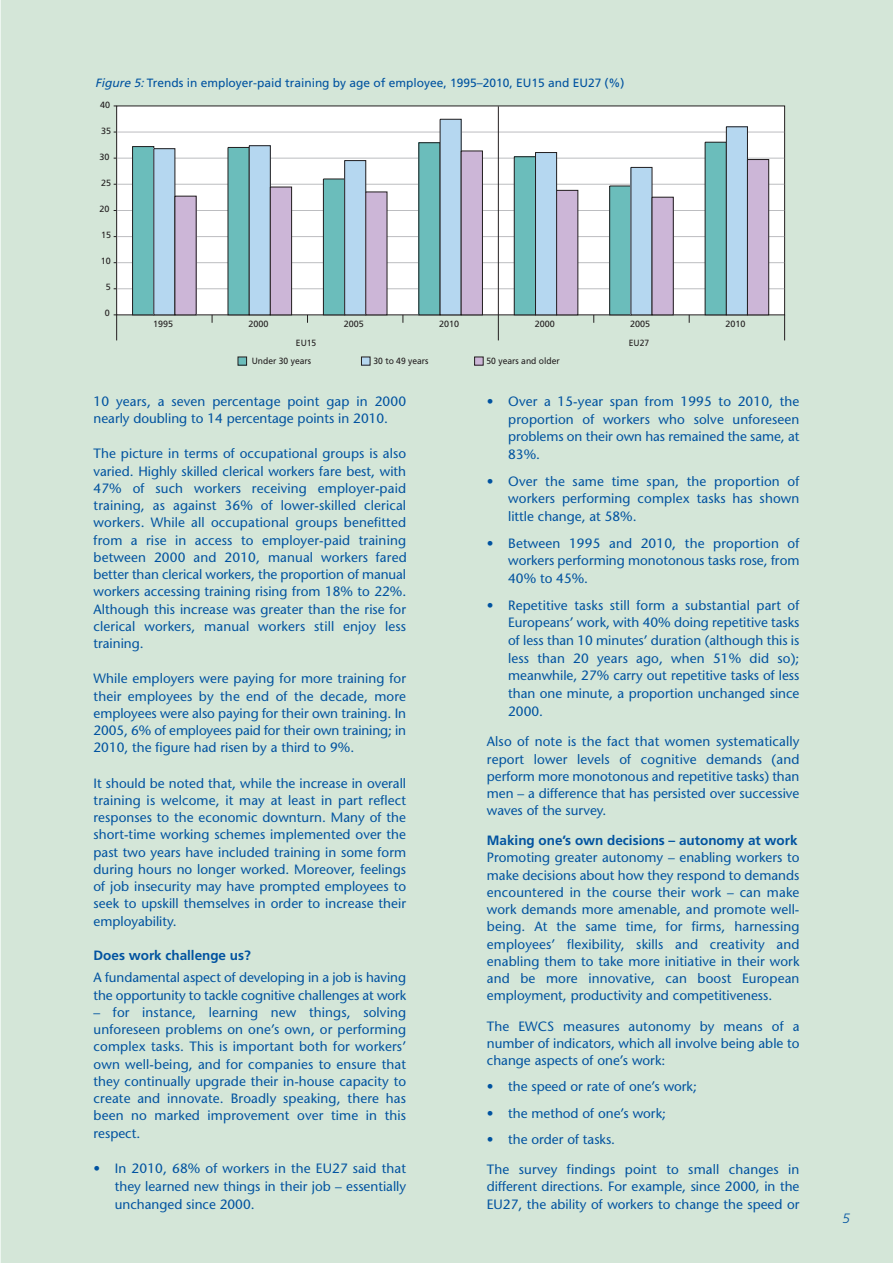
<style>
.page{position:relative;width:893px;height:1263px;background:#d4e6d8}
.page>*{position:absolute;margin:0;border:0;box-sizing:border-box;transform-origin:0 0}
.t1{font:13.5px/17.2px "Stone Sans";color:#0153a0;text-align:justify}
.t2{font:700 13.5px "Frutiger";color:#0153a0}
.t3{font:italic 300 13.5px "Frutiger";color:#0153a0}
.t4{font:12px "Frutiger";color:#0153a0}
.t5{font:9px "Frutiger";color:#231f20;scale:.95 1}
.t6{font:9px "Frutiger";color:#231f20}
.s1{font-style:italic}
</style>
<div class="page">
<hr style="left:0;top:0;width:1px;height:1263px;background:#edf6f0">
<div style="left:117px;top:106px;width:668px;height:209px;background:#fff"></div>
<hr style="left:117px;top:288px;width:667px;height:1px;background:#bcbdc0">
<hr style="left:117px;top:262px;width:667px;height:1px;background:#bcbdc0">
<hr style="left:117px;top:236px;width:667px;height:1px;background:#bcbdc0">
<hr style="left:117px;top:210px;width:667px;height:1px;background:#bcbdc0">
<hr style="left:117px;top:184px;width:667px;height:1px;background:#bcbdc0">
<hr style="left:117px;top:158px;width:667px;height:1px;background:#bcbdc0">
<hr style="left:117px;top:132px;width:667px;height:1px;background:#bcbdc0">
<div style="left:133px;top:147px;width:21px;height:168px;background:#6bbdbb"></div>
<div style="left:132px;top:146px;width:22px;height:169px;border:1px solid #231f20"></div>
<div style="left:228px;top:147px;width:21px;height:168px;background:#6bbdbb"></div>
<div style="left:323px;top:179px;width:22px;height:136px;background:#6bbdbb"></div>
<div style="left:323px;top:179px;width:22px;height:136px;border:1px solid #231f20"></div>
<div style="left:419px;top:143px;width:21px;height:172px;background:#6bbdbb"></div>
<div style="left:418px;top:142px;width:22px;height:173px;border:1px solid #231f20"></div>
<div style="left:514px;top:157px;width:21px;height:158px;background:#6bbdbb"></div>
<div style="left:514px;top:156px;width:22px;height:159px;border:1px solid #231f20"></div>
<div style="left:610px;top:186px;width:21px;height:129px;background:#6bbdbb"></div>
<div style="left:609px;top:186px;width:22px;height:129px;border:1px solid #231f20"></div>
<div style="left:705px;top:142px;width:21px;height:173px;background:#6bbdbb"></div>
<div style="left:154px;top:149px;width:21px;height:166px;background:#b5d7f0"></div>
<div style="left:153px;top:148px;width:22px;height:167px;border:1px solid #231f20"></div>
<div style="left:249px;top:146px;width:21px;height:169px;background:#b5d7f0"></div>
<div style="left:249px;top:145px;width:22px;height:170px;border:1px solid #231f20"></div>
<div style="left:345px;top:161px;width:21px;height:154px;background:#b5d7f0"></div>
<div style="left:344px;top:160px;width:22px;height:155px;border:1px solid #231f20"></div>
<div style="left:440px;top:119px;width:21px;height:196px;background:#b5d7f0"></div>
<div style="left:535px;top:153px;width:22px;height:162px;background:#b5d7f0"></div>
<div style="left:535px;top:152px;width:22px;height:163px;border:1px solid #231f20"></div>
<div style="left:631px;top:167px;width:21px;height:148px;background:#b5d7f0"></div>
<div style="left:631px;top:167px;width:21px;height:148px;border:1px solid #231f20"></div>
<div style="left:726px;top:127px;width:21px;height:188px;background:#b5d7f0"></div>
<div style="left:726px;top:126px;width:22px;height:189px;border:1px solid #231f20"></div>
<div style="left:175px;top:196px;width:21px;height:119px;background:#ccb6d7"></div>
<div style="left:175px;top:196px;width:22px;height:119px;border:1px solid #231f20"></div>
<div style="left:270px;top:187px;width:22px;height:128px;background:#ccb6d7"></div>
<div style="left:270px;top:187px;width:22px;height:128px;border:1px solid #231f20"></div>
<div style="left:366px;top:192px;width:21px;height:123px;background:#ccb6d7"></div>
<div style="left:365px;top:192px;width:22px;height:123px;border:1px solid #231f20"></div>
<div style="left:461px;top:151px;width:21px;height:164px;background:#ccb6d7"></div>
<div style="left:461px;top:151px;width:22px;height:164px;border:1px solid #231f20"></div>
<div style="left:557px;top:190px;width:21px;height:125px;background:#ccb6d7"></div>
<div style="left:556px;top:190px;width:22px;height:125px;border:1px solid #231f20"></div>
<div style="left:652px;top:197px;width:21px;height:118px;background:#ccb6d7"></div>
<div style="left:652px;top:197px;width:22px;height:118px;border:1px solid #231f20"></div>
<div style="left:747px;top:160px;width:22px;height:155px;background:#ccb6d7"></div>
<div style="left:747px;top:159px;width:22px;height:156px;border:1px solid #231f20"></div>
<svg style="left:114px;top:314px;width:3px;height:26px"></svg>
<hr style="left:498px;top:106px;width:1px;height:234px;background:#231f20">
<svg style="left:784px;top:315px;width:1px;height:25px"></svg>
<div style="left:238px;top:357px;width:9px;height:8px;background:#6bbdbb"></div>
<div style="left:238px;top:357px;width:9px;height:8px;border:1px solid #231f20"></div>
<div style="left:361px;top:357px;width:9px;height:8px;background:#b5d7f0"></div>
<div style="left:361px;top:357px;width:9px;height:8px;border:1px solid #231f20"></div>
<div style="left:475px;top:357px;width:8px;height:8px;background:#ccb6d7"></div>
<div style="left:474px;top:357px;width:10px;height:8px;border:1px solid #231f20"></div>
<p class="t4" style="left:95px;top:78px;width:531px"><span class="s1">Figure5:</span>Trends in employer-paid training by age of employee, 1995–2010, EU15 and EU27 (%)</p>
<p class="t6" style="left:100px;top:101px;width:12px">40</p>
<p class="t6" style="left:101px;top:127px;width:12px">35</p>
<p class="t6" style="left:99px;top:153px;width:12px">30</p>
<p class="t6" style="left:101px;top:179px;width:12px">25</p>
<p class="t6" style="left:99px;top:205px;width:12px">20</p>
<p class="t6" style="left:101px;top:231px;width:12px">15</p>
<p class="t6" style="left:101px;top:257px;width:12px">10</p>
<p class="t6" style="left:106px;top:284px;width:7px">5</p>
<p class="t6" style="left:105px;top:310px;width:7px">0</p>
<p class="t6" style="left:153px;top:320px;width:22px">1995</p>
<p class="t6" style="left:248px;top:320px;width:22px">2000</p>
<p class="t6" style="left:344px;top:320px;width:22px">2005</p>
<p class="t6" style="left:439px;top:320px;width:22px">2010</p>
<p class="t6" style="left:535px;top:320px;width:22px">2000</p>
<p class="t5" style="left:296px;top:339px;width:23px">EU15</p>
<p class="t5" style="left:252px;top:358px;width:64px">Under 30 years</p>
<p class="t5" style="left:373px;top:358px;width:60px">30 to 49 years</p>
<p class="t5" style="left:487px;top:358px;width:79px">50 years and older</p>
<p class="t6" style="left:630px;top:320px;width:22px">2005</p>
<p class="t6" style="left:725px;top:320px;width:22px">2010</p>
<p class="t5" style="left:629px;top:339px;width:23px">EU27</p>
<p class="t1" style="left:94px;top:394px;width:314px">10 years, a seven percentage point gap in 2000 nearly doubling to 14 percentage points in 2010.</p>
<p class="t1" style="left:94px;top:446px;width:315px">The picture in terms of occupational groups is also varied. Highly skilled clerical workers fare best, with 47% of such workers receiving employer-paid training, as against 36% of lower-skilled clerical workers. While all occupational groups benefitted from a rise in access to employer-paid training between 2000 and 2010, manual workers fared better than clerical workers, the proportion of manual workers accessing training rising from 18% to 22%.<br>Although this increase was greater than the rise for clerical workers, manual workers still enjoy less training.</p>
<p class="t1" style="left:94px;top:671px;width:314px">While employers were paying for more training for their employees by the end of the decade, more employees were also paying for their own training. In 2005, 6% of employees paid for their own training; in 2010, the figure had risen by a third to 9%.</p>
<p class="t1" style="left:94px;top:776px;width:314px">It should be noted that, while the increase in overall training is welcome, it may at least in part reflect responses to the economic downturn. Many of the short-time working schemes implemented over the past two years have included training in some form during hours no longer worked. Moreover, feelings of job insecurity may have prompted employees to seek to upskill themselves in order to increase their employability.</p>
<p class="t2" style="left:94px;top:950px;width:159px">Does work challenge us?</p>
<p class="t1" style="left:94px;top:970px;width:314px">A fundamental aspect of developing in a job is having the opportunity to tackle cognitive challenges at work</p>
<p class="t1" style="left:94px;top:1005px;width:314px">– for instance, learning new things, solving unforeseen problems on one’s own, or performing complex tasks. This is important both for workers’ own well-being, and for companies to ensure that they continually upgrade their in-house capacity to create and innovate. Broadly speaking, there has been no marked improvement over time in this respect.</p>
<p class="t1" style="left:115px;top:1161px;width:293px;line-height:17.7px;text-indent:-21px">• In 2010, 68% of workers in the EU27 said that they learned new things in their job – essentially unchanged since 2000.</p>
<p class="t1" style="left:508px;top:394px;width:293px;line-height:17.7px;text-indent:-21px">• Over a 15-year span from 1995 to 2010, the proportion of workers who solve unforeseen problems on their own has remained the same, at 83%.</p>
<p class="t1" style="left:508px;top:474px;width:293px;line-height:17.7px;text-indent:-21px">• Over the same time span, the proportion of workers performing complex tasks has shown little change, at 58%.</p>
<p class="t1" style="left:508px;top:536px;width:293px;line-height:17.7px;text-indent:-21px">• Between 1995 and 2010, the proportion of workers performing monotonous tasks rose, from 40% to 45%.</p>
<p class="t1" style="left:508px;top:597px;width:293px;line-height:17.7px;text-indent:-21px">• Repetitive tasks still form a substantial part of Europeans’ work, with 40% doing repetitive tasks of less than 10 minutes’ duration (although this is less than 20 years ago, when 51% did so); meanwhile, 27% carry out repetitive tasks of less than one minute, a proportion unchanged since 2000.</p>
<p class="t1" style="left:487px;top:734px;width:314px">Also of note is the fact that women systematically report lower levels of cognitive demands (and perform more monotonous and repetitive tasks) than men – a difference that has persisted over successive waves of the survey.</p>
<p class="t2" style="left:487px;top:835px;width:312px">Making one’s own decisions – autonomy at work</p>
<p class="t1" style="left:487px;top:850px;width:314px">Promoting greater autonomy – enabling workers to make decisions about how they respond to demands encountered in the course their work – can make work demands more amenable, and promote well&shy;being. At the same time, for firms, harnessing employees’ flexibility, skills and creativity and enabling them to take more initiative in their work and be more innovative, can boost European employment, productivity and competitiveness.</p>
<p class="t1" style="left:487px;top:1019px;width:314px">The EWCS measures autonomy by means of a number of indicators, which all involve being able to change aspects of one’s work:</p>
<p class="t1" style="left:487px;top:1079px;width:212px">• the speed or rate of one’s work;</p>
<p class="t1" style="left:487px;top:1106px;width:181px">• the method of one’s work;</p>
<p class="t1" style="left:487px;top:1132px;width:130px">• the order of tasks.</p>
<p class="t1" style="left:487px;top:1162px;width:314px">The survey findings point to small changes in different directions. For example, since 2000, in the EU27, the ability of workers to change the speed or</p>
<p class="t3" style="left:842px;top:1213px;width:9px">5</p>
</div>
